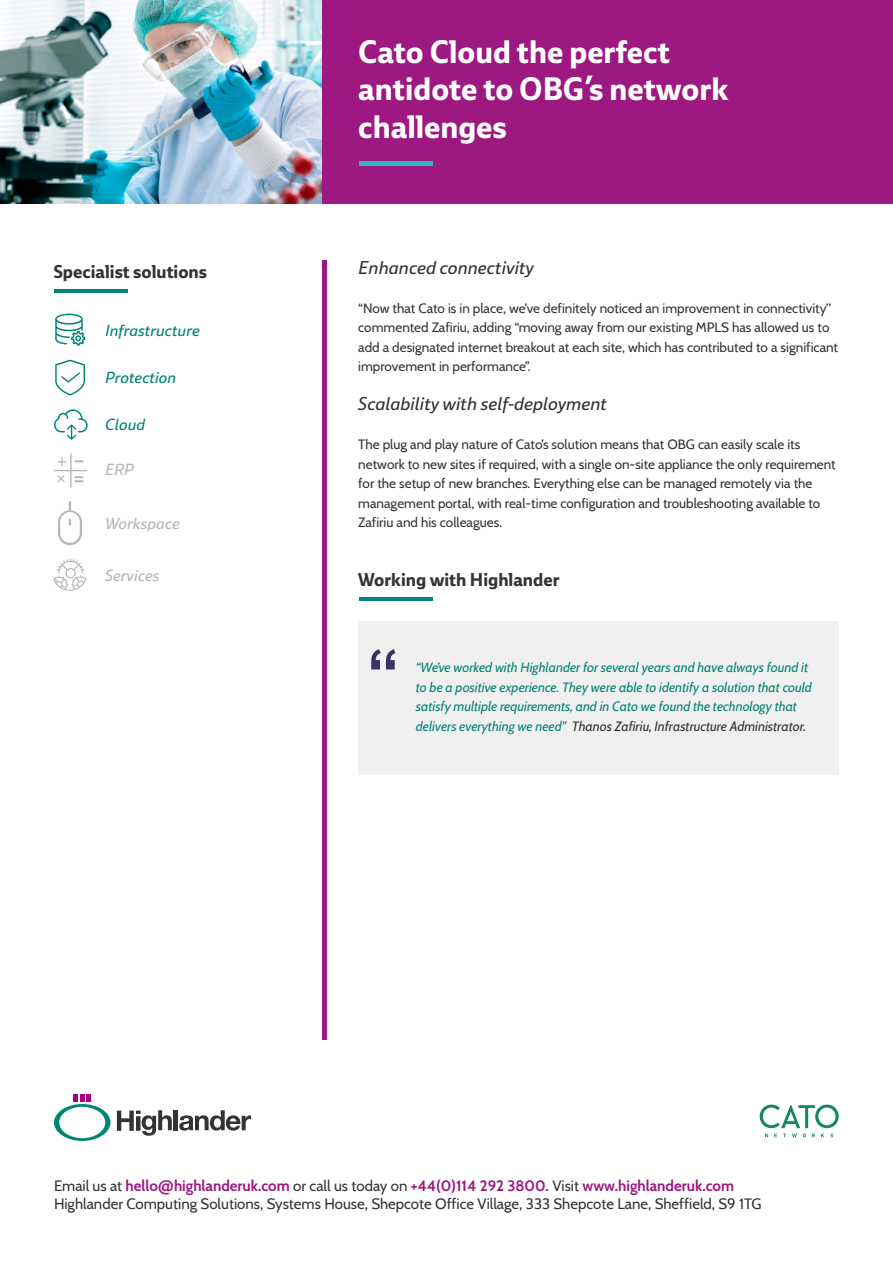
<style>
.page{position:relative;width:893px;height:1263px;background:#fff}
.page>*{position:absolute;margin:0;border:0;box-sizing:border-box;transform-origin:0 0}
.t1{font:700 31.5px/37.8px "Ebony";color:#fff}
.t2{font:italic 18px "Ebony";color:#333}
.t3{font:700 18px "Ebony";color:#333}
.t4{font:italic 15.6px "Ebony";color:#048474}
.t5{font:italic 15.6px "Ebony";color:#b7b6b6}
.t6{font:15px/18px "Cabin";color:#333}
.t7{font:13.5px/19.5px "Cabin";color:#333}
.t8{font:italic 13.5px/19.5px "Cabin";color:#048474}
.s1{color:#333}
.s2{font-weight:700;color:#9d1981}
</style>
<div class="page">
<div style="left:358px;top:621px;width:481px;height:154px;background:#f1f0f0"></div>
<div style="left:322px;top:260px;width:5px;height:780px;background:#9d1981"></div>
<hr style="left:359px;top:598px;width:74px;height:3px;background:#048474">
<div style="left:322px;top:0;width:571px;height:203px;background:#9d1981"></div>
<svg style="left:117px;top:1110px;width:55px;height:26px"></svg>
<hr style="left:174px;top:1110px;width:4px;height:20px;background:#333">
<svg style="left:179px;top:1110px;width:72px;height:20px"></svg>
<svg style="left:54px;top:1094px;width:57px;height:47px"></svg>
<hr style="left:54px;top:289px;width:74px;height:3px;background:#048474">
<svg style="left:371px;top:649px;width:24px;height:20px"></svg>
<svg style="left:55px;top:314px;width:30px;height:32px"></svg>
<svg style="left:55px;top:360px;width:30px;height:35px"></svg>
<svg style="left:54px;top:409px;width:34px;height:31px"></svg>
<svg style="left:53px;top:559px;width:33px;height:32px"></svg>
<svg style="left:58px;top:501px;width:24px;height:44px"></svg>
<svg style="left:54px;top:453px;width:33px;height:35px"></svg>
<div style="left:359px;top:161px;width:74px;height:5px;background:#2eb7bb"></div>
<img style="left:0;top:0;width:322px;height:203px">
<svg style="left:760px;top:1104px;width:79px;height:33px"></svg>
<h2 class="t3" style="left:54px;top:259px;width:155px">Specialist solutions</h2>
<p class="t4" style="left:105px;top:319px;width:96px">Infrastructure</p>
<p class="t4" style="left:105px;top:367px;width:73px">Protection</p>
<p class="t4" style="left:105px;top:414px;width:41px">Cloud</p>
<p class="t5" style="left:105px;top:458px;width:30px">ERP</p>
<p class="t5" style="left:105px;top:513px;width:76px">Workspace</p>
<p class="t5" style="left:105px;top:564px;width:56px">Services</p>
<h1 class="t1" style="left:358px;top:32px;width:372px">Cato Cloud the perfect antidote to OBG’s network challenges</h1>
<h2 class="t2" style="left:358px;top:255px;width:177px">Enhanced connectivity</h2>
<p class="t7" style="left:358px;top:298px;width:481px">“Now that Cato is in place, we’ve definitely noticed an improvement in connectivity’’ commented Zafiriu, adding “moving away from our existing MPLS has allowed us to add a designated internet breakout at each site, which has contributed to a significant improvement in performance”.</p>
<h2 class="t2" style="left:358px;top:392px;width:250px">Scalability with self-deployment</h2>
<p class="t7" style="left:358px;top:434px;width:479px">The plug and play nature of Cato’s solution means that OBG can easily scale its network to new sites if required, with a single on-site appliance the only requirement for the setup of new branches. Everything else can be managed remotely via the management portal, with real-time configuration and troubleshooting available to Zafiriu and his colleagues.</p>
<h2 class="t3" style="left:358px;top:567px;width:203px">Working with Highlander</h2>
<p class="t8" style="left:416px;top:656px;width:398px">“We’ve worked with Highlander for several years and have always found it to be a positive experience. They were able to identify a solution that could satisfy multiple requirements, and in Cato we found the technology that delivers everything we need” <span class="s1">Thanos Zafiriu, Infrastructure Administrator.</span></p>
<p class="t6" style="left:54px;top:1176px;width:709px">Email us at <span class="s2">hello@highlanderuk.com</span> or call us today on <span class="s2">+44(0)114 292 3800.</span> Visit <span class="s2">www.highlanderuk.com<br></span>Highlander Computing Solutions, Systems House, Shepcote Office Village, 333 Shepcote Lane, Sheffield, S9 1TG</p>
</div>
